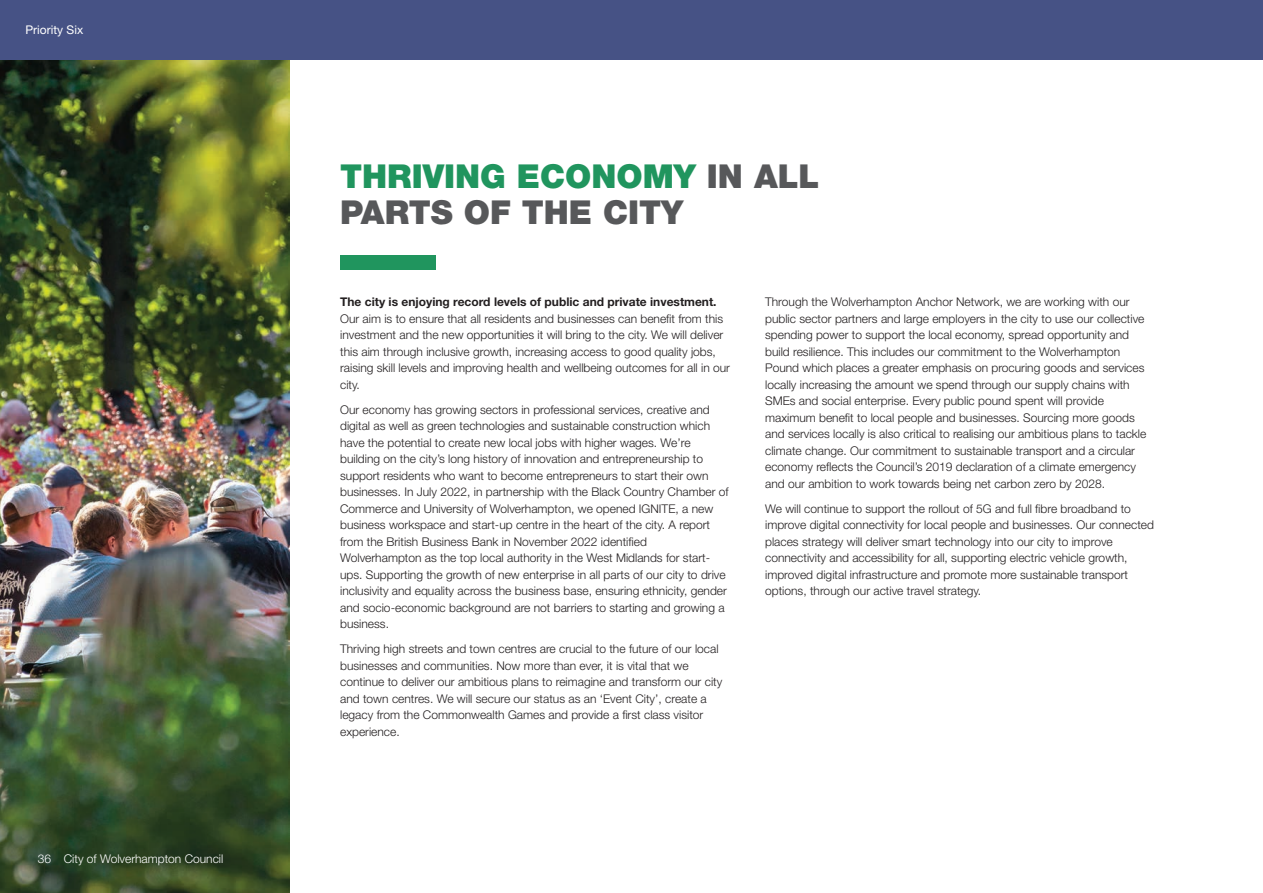
<style>
.page{position:relative;width:1263px;height:893px;background:#fff}
.page>*{position:absolute;margin:0;border:0;box-sizing:border-box;transform-origin:0 0}
.t1{font:900 33px/36px "Helvetica Neue LT Std";color:#57585a}
.t2{font:300 12px/16.5px "Helvetica Neue LT Std";color:#231f20}
.t3{font:300 12px "Helvetica Neue LT Std";color:#fff}
.t4{font:12px "Helvetica Neue LT Std";color:#fff}
.s1{color:#20955e}
.s2{font-weight:700}
</style>
<div class="page">
<img style="left:0;top:60px;width:289px;height:833px">
<div style="left:0;top:0;width:1263px;height:60px;background:#465285"></div>
<div style="left:340px;top:255px;width:96px;height:14px;background:#20955e"></div>
<p class="t4" style="left:26px;top:25px;width:59px">Priority Six</p>
<p class="t3" style="left:38px;top:855px;width:15px">36</p>
<p class="t3" style="left:64px;top:855px;width:161px">City of Wolverhampton Council</p>
<p class="t1" style="left:340px;top:159px;width:481px"><span class="s1">THRIVING ECONOMY</span> IN ALL<br>PARTS OF THE CITY</p>
<p class="t2" style="left:340px;top:295px;width:391px"><span class="s2">The city is enjoying record levels of public and private investment.<br></span>Our aim is to ensure that all residents and businesses can benefit from this investment and the new opportunities it will bring to the city. We will deliver this aim through inclusive growth, increasing access to good quality jobs, raising skill levels and improving health and wellbeing outcomes for all in our city.</p>
<p class="t2" style="left:340px;top:402px;width:390px">Our economy has growing sectors in professional services, creative and digital as well as green technologies and sustainable construction which have the potential to create new local jobs with higher wages. We’re building on the city’s long history of innovation and entrepreneurship to support residents who want to become entrepreneurs to start their own businesses. In July 2022, in partnership with the Black Country Chamber of Commerce and University of Wolverhampton, we opened IGNITE, a new business workspace and start-up centre in the heart of the city. A report from the British Business Bank in November 2022 identified Wolverhampton as the top local authority in the West Midlands for start&shy;ups. Supporting the growth of new enterprise in all parts of our city to drive inclusivity and equality across the business base, ensuring ethnicity, gender and socio-economic background are not barriers to starting and growing a business.</p>
<p class="t2" style="left:340px;top:642px;width:384px">Thriving high streets and town centres are crucial to the future of our local businesses and communities. Now more than ever, it is vital that we continue to deliver our ambitious plans to reimagine and transform our city and town centres. We will secure our status as an ‘Event City’, create a legacy from the Commonwealth Games and provide a first class visitor experience.</p>
<p class="t2" style="left:765px;top:295px;width:383px">Through the Wolverhampton Anchor Network, we are working with our public sector partners and large employers in the city to use our collective spending power to support the local economy, spread opportunity and build resilience. This includes our commitment to the Wolverhampton Pound which places a greater emphasis on procuring goods and services locally increasing the amount we spend through our supply chains with SMEs and social enterprise. Every public pound spent will provide maximum benefit to local people and businesses. Sourcing more goods and services locally is also critical to realising our ambitious plans to tackle climate change. Our commitment to sustainable transport and a circular economy reflects the Council’s 2019 declaration of a climate emergency and our ambition to work towards being net carbon zero by 2028.</p>
<p class="t2" style="left:765px;top:501px;width:390px">We will continue to support the rollout of 5G and full fibre broadband to improve digital connectivity for local people and businesses. Our connected places strategy will deliver smart technology into our city to improve connectivity and accessibility for all, supporting electric vehicle growth, improved digital infrastructure and promote more sustainable transport options, through our active travel strategy.</p>
</div>
